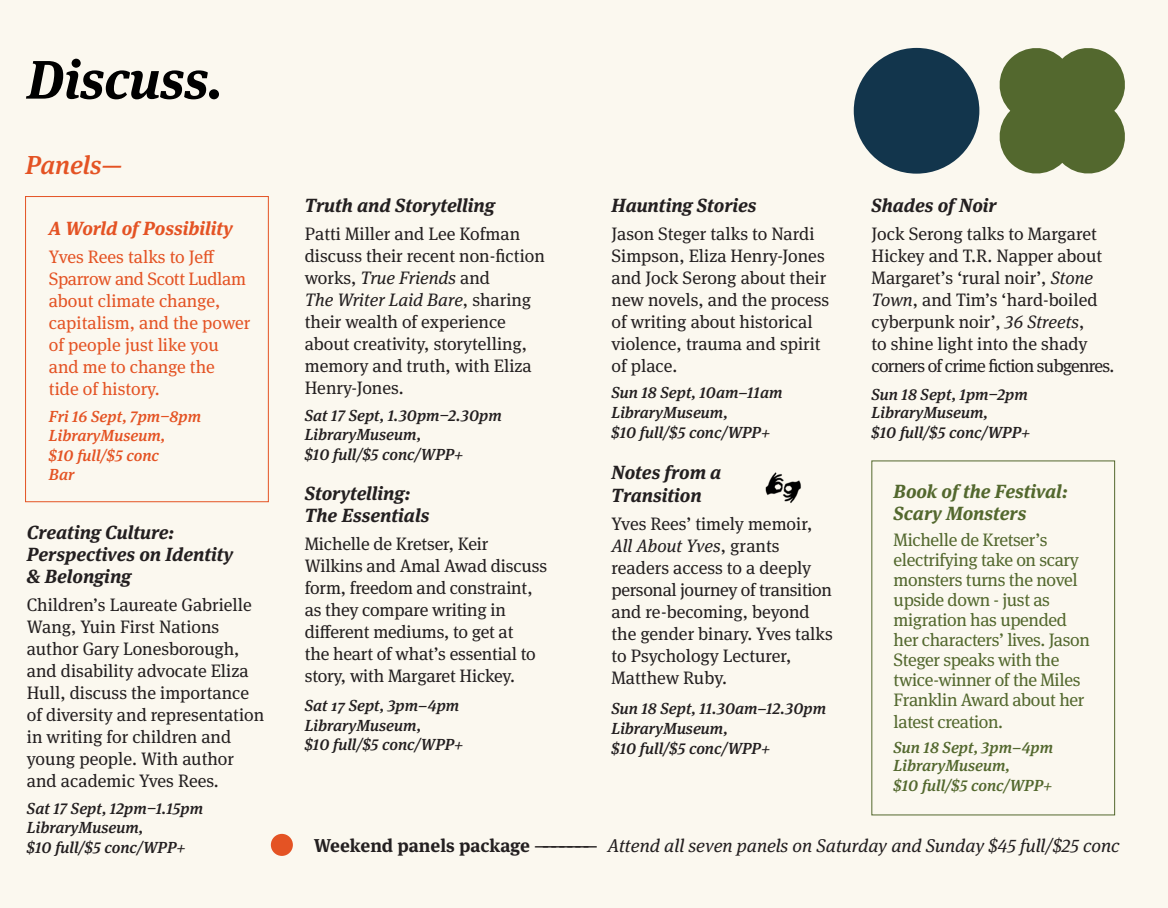
<style>
.page{position:relative;width:1168px;height:908px;background:#fff}
.page>*{position:absolute;margin:0;border:0;box-sizing:border-box;transform-origin:0 0}
.t1{font:italic 700 54px "Meta Serif OT";letter-spacing:-.01em;color:#000}
.HEADING{font:italic 500 26px "Meta Serif OT";color:#e45324}
.HEADING-2{font:italic 700 19px/22px "Meta Serif OT";color:#231f20}
.HEADING-3{font:italic 700 19px/22px "Meta Serif OT";color:#53682e}
.HEADING-4{font:italic 700 19px "Meta Serif OT";color:#e45324}
.t2{font:italic 18.6px "Meta Serif OT";color:#231f20}
.HEADING-5{font:18px/22px "Meta Serif OT";color:#231f20}
.HEADING-6{font:18px/20px "Meta Serif OT";letter-spacing:-.02em;color:#53682e}
.HEADING-7{font:18px/22px "Meta Serif OT";color:#e45324}
.HEADING-8{font:italic 500 16px/19.6px "Meta Serif OT";color:#231f20}
.t3{font:italic 500 16px/18px "Meta Serif OT";color:#53682e}
.t4{font:italic 500 16px/19.6px "Meta Serif OT";color:#e45324}
.s1{font-style:italic}
.s2{font-weight:700;font-style:normal}
.s3{font-weight:500;font-style:normal}
</style>
<div class="page">
<div style="left:585px;top:0;width:583px;height:907px;background:#fbf8ef"></div>
<div style="left:854px;top:48px;width:125px;height:125px;background:#12354c;border-radius:50%"></div>
<img style="left:765px;top:472px;width:36px;height:31px">
<svg style="left:999px;top:48px;width:126px;height:126px;background:#687a46"></svg>
<div style="left:0;top:0;width:584px;height:907px;background:#fbf8ef"></div>
<div style="left:271px;top:833px;width:22px;height:22px;background:#e45324;border-radius:50%"></div>
<div style="left:25px;top:196px;width:244px;height:306px;border:1px solid #e45324"></div>
<p class="t1" style="left:27px;top:47px;width:197px">Discuss.</p>
<p class="HEADING" style="left:26px;top:149px;width:98px">Panels—</p>
<p class="HEADING-4" style="left:49px;top:217px;width:185px">A World of Possibility</p>
<p class="HEADING-7" style="left:49px;top:246px;width:203px">Yves Rees talks to Jeff<br>Sparrow and Scott Ludlam about climate change, capitalism, and the power of people just like you and me to change the<br>tide of history.</p>
<p class="t4" style="left:49px;top:406px;width:154px">Fri 16 Sept, 7pm–8pm<br>LibraryMuseum,<br>$10 full/$5 conc<br>Bar</p>
<p class="HEADING-2" style="left:27px;top:521px;width:208px">Creating Culture:<br>Perspectives on Identity &amp; Belonging</p>
<p class="HEADING-5" style="left:27px;top:594px;width:239px">Children’s Laureate Gabrielle<br>Wang, Yuin First Nations author Gary Lonesborough, and disability advocate Eliza<br>Hull, discuss the importance of diversity and representation in writing for children and young people. With author and academic Yves Rees.</p>
<p class="HEADING-8" style="left:27px;top:798px;width:178px">Sat 17 Sept, 12pm–1.15pm<br>LibraryMuseum,<br>$10 full/$5 conc/WPP+</p>
<p class="HEADING-2" style="left:305px;top:194px;width:192px">Truth and Storytelling</p>
<p class="HEADING-5" style="left:305px;top:223px;width:242px">Patti Miller and Lee Kofman discuss their recent non-fiction works, <span class="s1">True Friends</span> and<br><span class="s1">The Writer Laid Bare</span>, sharing their wealth of experience about creativity, storytelling, memory and truth, with Eliza<br>Henry-Jones.</p>
<p class="HEADING-8" style="left:305px;top:405px;width:198px">Sat 17 Sept, 1.30pm–2.30pm<br>LibraryMuseum,<br>$10 full/$5 conc/WPP+</p>
<p class="HEADING-2" style="left:305px;top:482px;width:126px">Storytelling:<br>The Essentials</p>
<p class="HEADING-5" style="left:305px;top:532px;width:244px">Michelle de Kretser, Keir<br>Wilkins and Amal Awad discuss form, freedom and constraint, as they compare writing in different mediums, to get at<br>the heart of what’s essential to story, with Margaret Hickey.</p>
<p class="HEADING-8" style="left:305px;top:695px;width:160px">Sat 17 Sept, 3pm–4pm<br>LibraryMuseum,<br>$10 full/$5 conc/WPP+</p>
<p class="HEADING-2" style="left:611px;top:194px;width:147px">Haunting Stories</p>
<p class="HEADING-5" style="left:611px;top:223px;width:219px">Jason Steger talks to Nardi<br>Simpson, Eliza Henry-Jones and Jock Serong about their new novels, and the process of writing about historical violence, trauma and spirit of place.</p>
<p class="HEADING-8" style="left:611px;top:383px;width:172px">Sun 18 Sept, 10am–11am<br>LibraryMuseum,<br>$10 full/$5 conc/WPP+</p>
<p class="HEADING-2" style="left:611px;top:461px;width:111px">Notes from a</p>
<p class="HEADING-2" style="left:611px;top:484px;width:92px">Transition</p>
<p class="HEADING-5" style="left:611px;top:513px;width:223px">Yves Rees’ timely memoir,<br><span class="s1">All About Yves</span>, grants readers access to a deeply personal journey of transition and re-becoming, beyond the gender binary. Yves talks to Psychology Lecturer,<br>Matthew Ruby.</p>
<p class="HEADING-8" style="left:611px;top:699px;width:216px">Sun 18 Sept, 11.30am–12.30pm<br>LibraryMuseum,<br>$10 full/$5 conc/WPP+</p>
<p class="HEADING-2" style="left:872px;top:194px;width:127px">Shades of Noir</p>
<p class="HEADING-5" style="left:872px;top:223px;width:244px">Jock Serong talks to Margaret<br>Hickey and T.R. Napper about<br>Margaret’s ‘rural noir’, <span class="s1">Stone<br>Town</span>, and Tim’s ‘hard-boiled cyberpunk noir’, <span class="s1">36 Streets</span>,<br>to shine light into the shady corners of crime fiction subgenres.</p>
<p class="HEADING-8" style="left:872px;top:385px;width:158px;line-height:18px">Sun 18 Sept, 1pm–2pm<br>LibraryMuseum,</p>
<p class="HEADING-8" style="left:872px;top:422px;width:160px">$10 full/$5 conc/WPP+</p>
<p class="HEADING-3" style="left:894px;top:480px;width:176px">Book of the Festival:<br>Scary Monsters</p>
<p class="HEADING-6" style="left:894px;top:530px;width:198px">Michelle de Kretser’s electrifying take on scary monsters turns the novel upside down - just as migration has upended her characters’ lives. Jason<br>Steger speaks with the twice-winner of the Miles<br>Franklin Award about her</p>
<p class="HEADING-6" style="left:894px;top:712px;width:111px">latest creation.</p>
<p class="t3" style="left:894px;top:738px;width:161px">Sun 18 Sept, 3pm–4pm<br>LibraryMuseum,</p>
<p class="t3" style="left:894px;top:776px;width:160px">$10 full/$5 conc/WPP+</p>
<p class="t2" style="left:314px;top:834px;width:807px"><span class="s2">Weekend panels package</span> <span class="s3">———————</span> Attend all seven panels on Saturday and Sunday $45 full/$25 conc</p>
</div>
